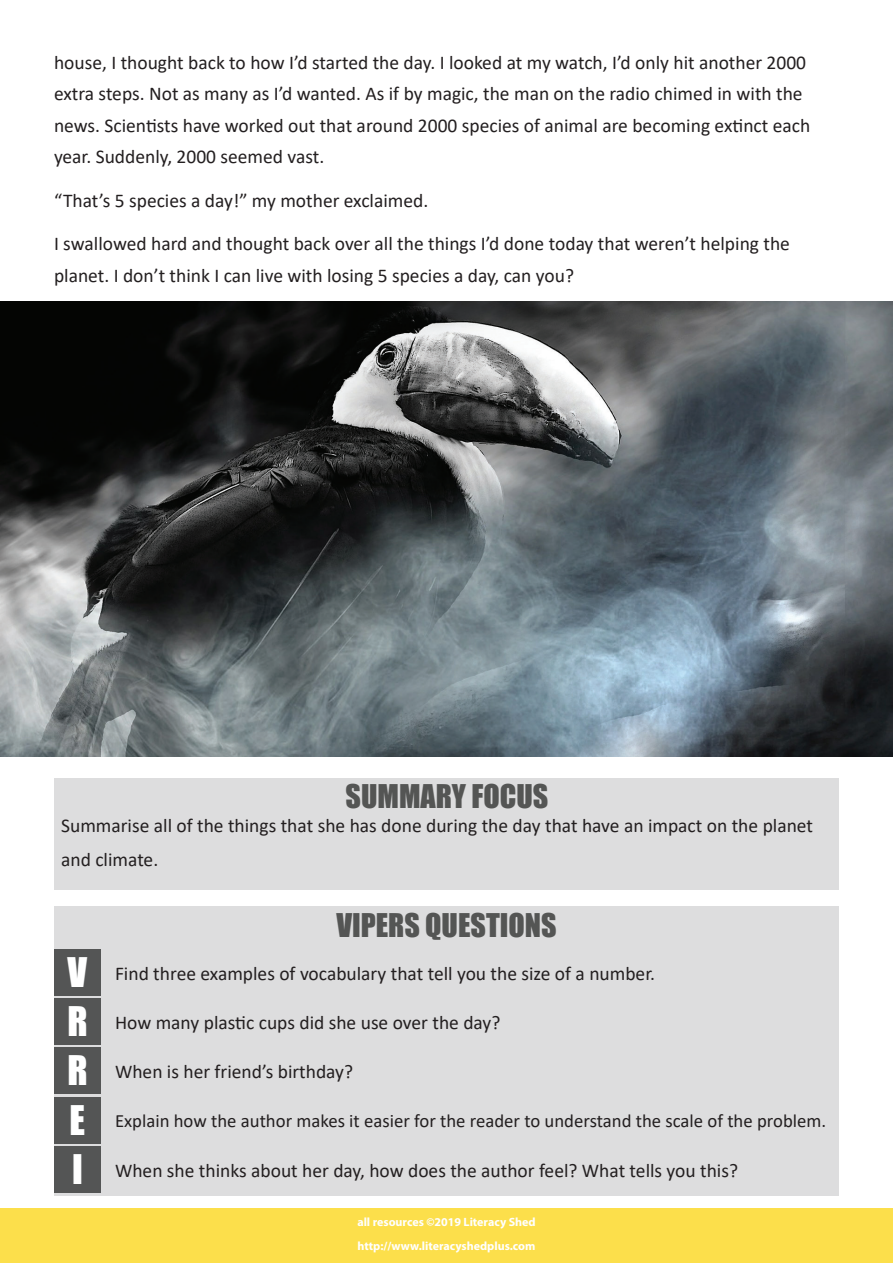
<style>
.page{position:relative;width:893px;height:1263px;background:#fff}
.page>*{position:absolute;margin:0;border:0;box-sizing:border-box;transform-origin:0 0}
.t1{font:30px "Impact";color:#545554}
.t2{font:19.5px/31.5px "Calibri";color:#231f20}
.t3{font:18.75px "Calibri";color:#231f20}
.t4{font:700 12px/24px "Myriad Pro";color:#fff}
.s1{font-family:"Impact";font-size:37.5px;color:#fff}
</style>
<div class="page">
<div style="left:0;top:1209px;width:893px;height:54px;background:#fcdf4b"></div>
<div style="left:54px;top:778px;width:785px;height:112px;background:#ddddde"></div>
<div style="left:54px;top:907px;width:785px;height:289px;background:#ddddde"></div>
<div style="left:54px;top:949px;width:47px;height:46px;background:#545555"></div>
<div style="left:54px;top:998px;width:47px;height:47px;background:#545555"></div>
<div style="left:54px;top:1047px;width:47px;height:47px;background:#545555"></div>
<div style="left:54px;top:1096px;width:47px;height:47px;background:#545555"></div>
<div style="left:54px;top:1146px;width:47px;height:47px;background:#545555"></div>
<img style="left:0;top:302px;width:893px;height:455px">
<p class="t2" style="left:54px;top:46px;width:758px">house, I thought back to how I’d started the day. I looked at my watch, I’d only hit another 2000 extra steps. Not as many as I’d wanted. As if by magic, the man on the radio chimed in with the news. Scientists have worked out that around 2000 species of animal are becoming extinct each year. Suddenly, 2000 seemed vast.</p>
<p class="t2" style="left:54px;top:184px;width:376px">“That’s 5 species a day!” my mother exclaimed.</p>
<p class="t2" style="left:54px;top:227px;width:737px">I swallowed hard and thought back over all the things I’d done today that weren’t helping the planet. I don’t think I can live with losing 5 species a day, can you?</p>
<h1 class="t1" style="left:346px;top:772px;width:204px">SUMMARY FOCUS</h1>
<p class="t2" style="left:61px;top:808px;width:753px;line-height:34.5px">Summarise all of the things that she has done during the day that have an impact on the planet and climate.</p>
<h1 class="t1" style="left:336px;top:902px;width:222px">VIPERS QUESTIONS</h1>
<p class="t2" style="left:68px;top:957px;width:589px"><span class="s1">V</span> Find three examples of vocabulary that tell you the size of a number.</p>
<p class="t2" style="left:67px;top:1006px;width:435px"><span class="s1">R</span> How many plastic cups did she use over the day?</p>
<p class="t2" style="left:67px;top:1055px;width:287px"><span class="s1">R</span> When is her friend’s birthday?</p>
<p class="t3" style="left:70px;top:1108px;width:758px"><span class="s1">E</span> Explain how the author makes it easier for the reader to understand the scale of the problem.</p>
<p class="t2" style="left:72px;top:1154px;width:667px"><span class="s1">I</span> When she thinks about her day, how does the author feel? What tells you this?</p>
<p class="t4" style="left:357px;top:1209px;width:180px">all resources ©2019 Literacy Shed http://www.literacyshedplus.com</p>
</div>
